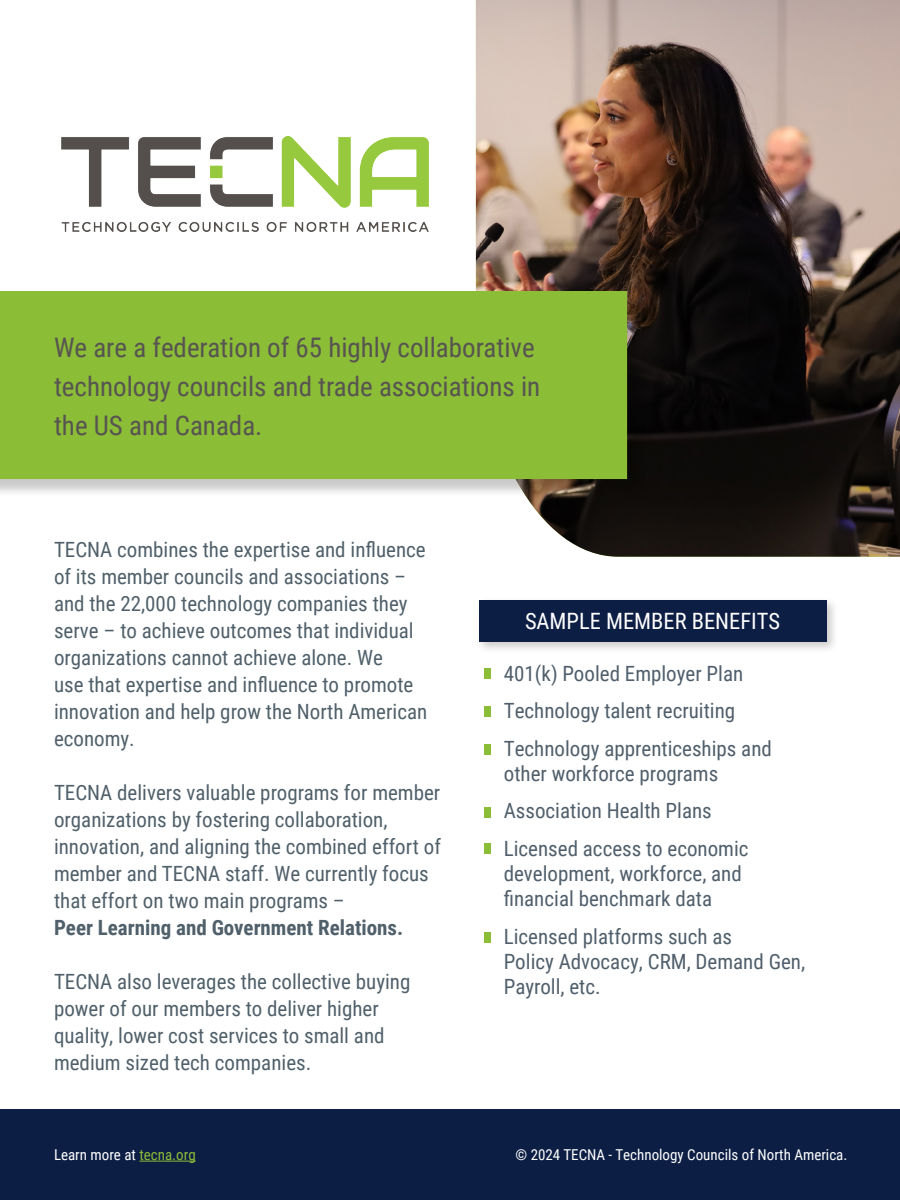
<style>
.page{position:relative;width:900px;height:1200px;background:#fff}
.page>*{position:absolute;margin:0;border:0;box-sizing:border-box;transform-origin:0 0}
.t1{font:27px/39px "Roboto Condensed";color:#575451}
.t2{font:22.5px "Roboto Condensed";color:#fff}
.t3{font:21px/27px "Roboto Condensed";color:#50606a}
.t4{font:21px/37.5px "Roboto Condensed";color:#505f6b}
.t5{font:700 21px "Roboto Condensed";color:#50606a}
.t6{font:15px "Roboto Condensed";color:#fff}
.s1{color:#8cbd37}
</style>
<div class="page">
<div style="left:0;top:1110px;width:900px;height:90px;background:#0d1e45"></div>
<hr style="left:139px;top:1161px;width:57px;height:1px;background:#8cbd37">
<img style="left:476px;top:0;width:424px;height:557px">
<div style="left:0;top:293px;width:646px;height:205px;background:#000;opacity:.21"></div>
<div style="left:0;top:291px;width:627px;height:188px;background:#8cbd37"></div>
<img style="left:62px;top:136px;width:366px;height:95px">
<div style="left:484px;top:668px;width:6px;height:11px;background:#8cbd37"></div>
<div style="left:484px;top:706px;width:6px;height:11px;background:#8cbd37"></div>
<div style="left:484px;top:744px;width:6px;height:10px;background:#8cbd37"></div>
<div style="left:484px;top:807px;width:6px;height:10px;background:#8cbd37"></div>
<div style="left:484px;top:843px;width:6px;height:11px;background:#8cbd37"></div>
<div style="left:484px;top:932px;width:6px;height:11px;background:#8cbd37"></div>
<div style="left:475px;top:597px;width:364px;height:57px;background:#000;opacity:.21"></div>
<div style="left:479px;top:600px;width:347px;height:41px;background:#0d1e45"></div>
<p class="t1" style="left:54px;top:326px;width:488px">We are a federation of 65 highly collaborative technology councils and trade associations in the US and Canada.</p>
<p class="t3" style="left:54px;top:535px;width:375px">TECNA combines the expertise and influence of its member councils and associations – and the 22,000 technology companies they serve – to achieve outcomes that individual organizations cannot achieve alone. We<br>use that expertise and influence to promote innovation and help grow the North American economy.</p>
<p class="t3" style="left:54px;top:778px;width:388px">TECNA delivers valuable programs for member organizations by fostering collaboration, innovation, and aligning the combined effort of member and TECNA staff. We currently focus that effort on two main programs –</p>
<p class="t5" style="left:54px;top:913px;width:351px">Peer Learning and Government Relations.</p>
<p class="t3" style="left:54px;top:968px;width:358px">TECNA also leverages the collective buying power of our members to deliver higher quality, lower cost services to small and medium sized tech companies.</p>
<p class="t2" style="left:525px;top:605px;width:256px">SAMPLE MEMBER BENEFITS</p>
<p class="t4" style="left:504px;top:654px;width:270px">401(k) Pooled Employer Plan<br>Technology talent recruiting<br>Technology apprenticeships and</p>
<p class="t4" style="left:504px;top:754px;width:246px">other workforce programs<br>Association Health Plans<br>Licensed access to economic</p>
<p class="t4" style="left:504px;top:860px;width:240px;line-height:25.2px">development, workforce, and financial benchmark data</p>
<p class="t4" style="left:504px;top:923px;width:303px;line-height:25.2px">Licensed platforms such as<br>Policy Advocacy, CRM, Demand Gen,<br>Payroll, etc.</p>
<p class="t6" style="left:54px;top:1144px;width:143px">Learn more at <span class="s1">tecna.org</span></p>
<p class="t6" style="left:515px;top:1144px;width:333px">© 2024 TECNA - Technology Councils of North America.</p>
</div>
